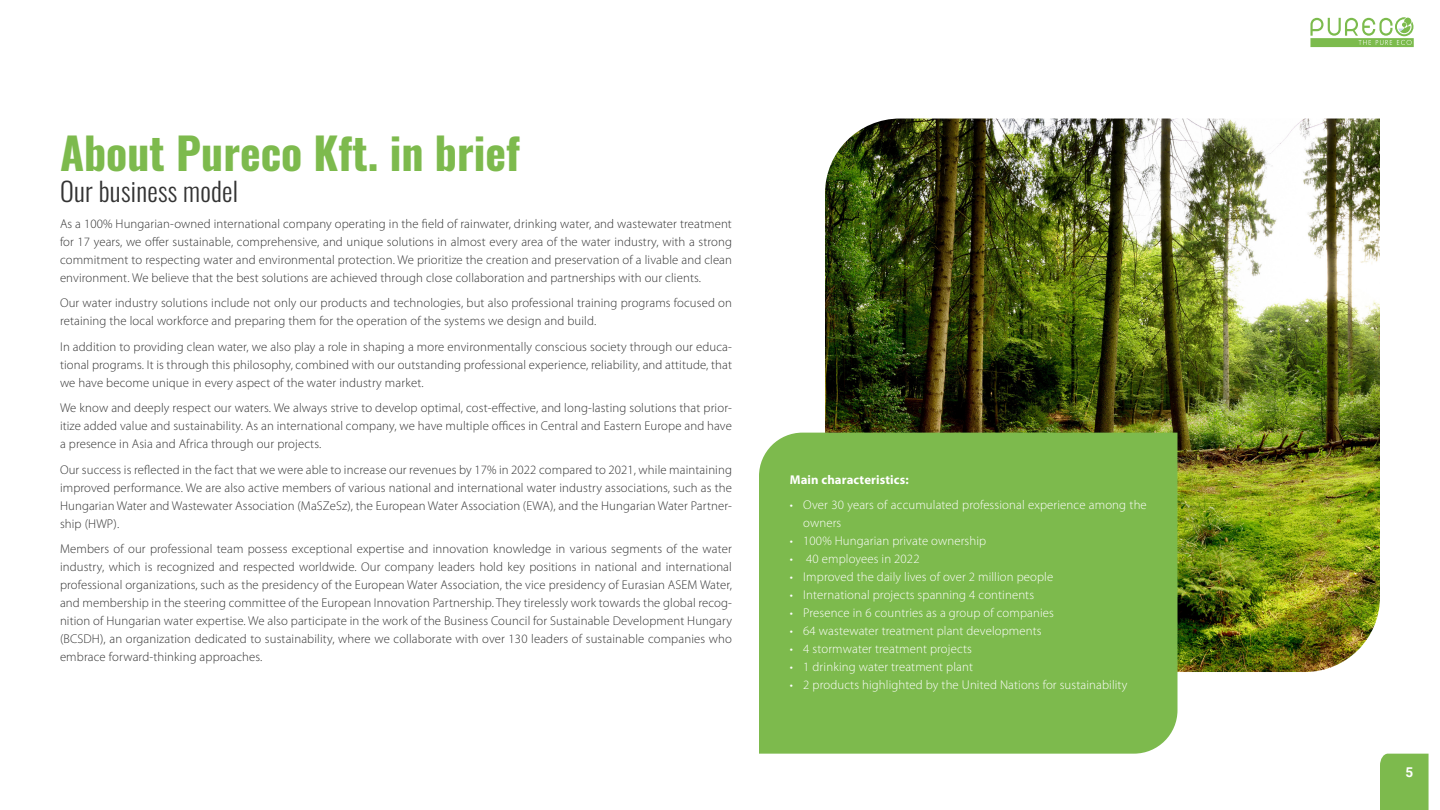
<style>
.page{position:relative;width:1440px;height:810px;background:#fff}
.page>*{position:absolute;margin:0;border:0;box-sizing:border-box;transform-origin:0 0}
.t1{font:700 43.8px "Oswald";color:#7dba4d}
.t2{font:300 26.25px "Oswald";letter-spacing:.01em;color:#333}
.t3{font:700 13.5px "Roboto";color:#fff}
.t4{font:300 12.75px/18px "Myriad Pro";letter-spacing:.01em;color:#333;text-align:justify}
.t5{font:300 12.75px/18px "Myriad Pro";letter-spacing:.01em;color:#fff}
.t6{font:700 12.75px "Myriad Pro";letter-spacing:.01em;color:#fff}
</style>
<div class="page">
<svg style="left:1310px;top:17px;width:104px;height:30px"></svg>
<div style="left:1380px;top:754px;width:49px;height:56px;background:#7dba4d"></div>
<img style="left:825px;top:119px;width:555px;height:553px">
<div style="left:759px;top:433px;width:419px;height:321px;background:#7dba4d"></div>
<h1 class="t1" style="left:60px;top:114px;width:462px">About Pureco Kft. in brief</h1>
<h2 class="t2" style="left:60px;top:168px;width:180px">Our business model</h2>
<p class="t4" style="left:60px;top:214px;width:674px">As a 100% Hungarian-owned international company operating in the field of rainwater, drinking water, and wastewater treatment for 17 years, we offer sustainable, comprehensive, and unique solutions in almost every area of the water industry, with a strong commitment to respecting water and environmental protection. We prioritize the creation and preservation of a livable and clean environment. We believe that the best solutions are achieved through close collaboration and partnerships with our clients.</p>
<p class="t4" style="left:60px;top:294px;width:674px">Our water industry solutions include not only our products and technologies, but also professional training programs focused on retaining the local workforce and preparing them for the operation of the systems we design and build.</p>
<p class="t4" style="left:60px;top:337px;width:674px">In addition to providing clean water, we also play a role in shaping a more environmentally conscious society through our educa&shy;tional programs. It is through this philosophy, combined with our outstanding professional experience, reliability, and attitude, that we have become unique in every aspect of the water industry market.</p>
<p class="t4" style="left:60px;top:399px;width:674px">We know and deeply respect our waters. We always strive to develop optimal, cost-effective, and long-lasting solutions that prior&shy;itize added value and sustainability. As an international company, we have multiple offices in Central and Eastern Europe and have a presence in Asia and Africa through our projects.</p>
<p class="t4" style="left:60px;top:460px;width:674px">Our success is reflected in the fact that we were able to increase our revenues by 17% in 2022 compared to 2021, while maintaining improved performance. We are also active members of various national and international water industry associations, such as the Hungarian Water and Wastewater Association (MaSZeSz), the European Water Association (EWA), and the Hungarian Water Partner&shy;ship (HWP).</p>
<p class="t4" style="left:60px;top:540px;width:674px">Members of our professional team possess exceptional expertise and innovation knowledge in various segments of the water industry, which is recognized and respected worldwide. Our company leaders hold key positions in national and international professional organizations, such as the presidency of the European Water Association, the vice presidency of Eurasian ASEM Water, and membership in the steering committee of the European Innovation Partnership. They tirelessly work towards the global recog&shy;nition of Hungarian water expertise. We also participate in the work of the Business Council for Sustainable Development Hungary (BCSDH), an organization dedicated to sustainability, where we collaborate with over 130 leaders of sustainable companies who embrace forward-thinking approaches.</p>
<p class="t6" style="left:790px;top:471px;width:120px">Main characteristics:</p>
<p class="t5" style="left:803px;top:496px;width:345px;text-indent:-14px">• Over 30 years of accumulated professional experience among the owners</p>
<p class="t5" style="left:790px;top:532px;width:198px">• 100% Hungarian private ownership</p>
<p class="t5" style="left:790px;top:550px;width:131px">• 40 employees in 2022</p>
<p class="t5" style="left:790px;top:568px;width:265px">• Improved the daily lives of over 2 million people</p>
<p class="t5" style="left:790px;top:586px;width:246px">• International projects spanning 4 continents</p>
<p class="t5" style="left:790px;top:604px;width:266px">• Presence in 6 countries as a group of companies</p>
<p class="t5" style="left:790px;top:622px;width:253px">• 64 wastewater treatment plant developments</p>
<p class="t5" style="left:790px;top:640px;width:184px">• 4 stormwater treatment projects</p>
<p class="t5" style="left:790px;top:658px;width:185px">• 1 drinking water treatment plant</p>
<p class="t5" style="left:790px;top:676px;width:339px">• 2 products highlighted by the United Nations for sustainability</p>
<p class="t3" style="left:1405px;top:763px;width:9px">5</p>
</div>
